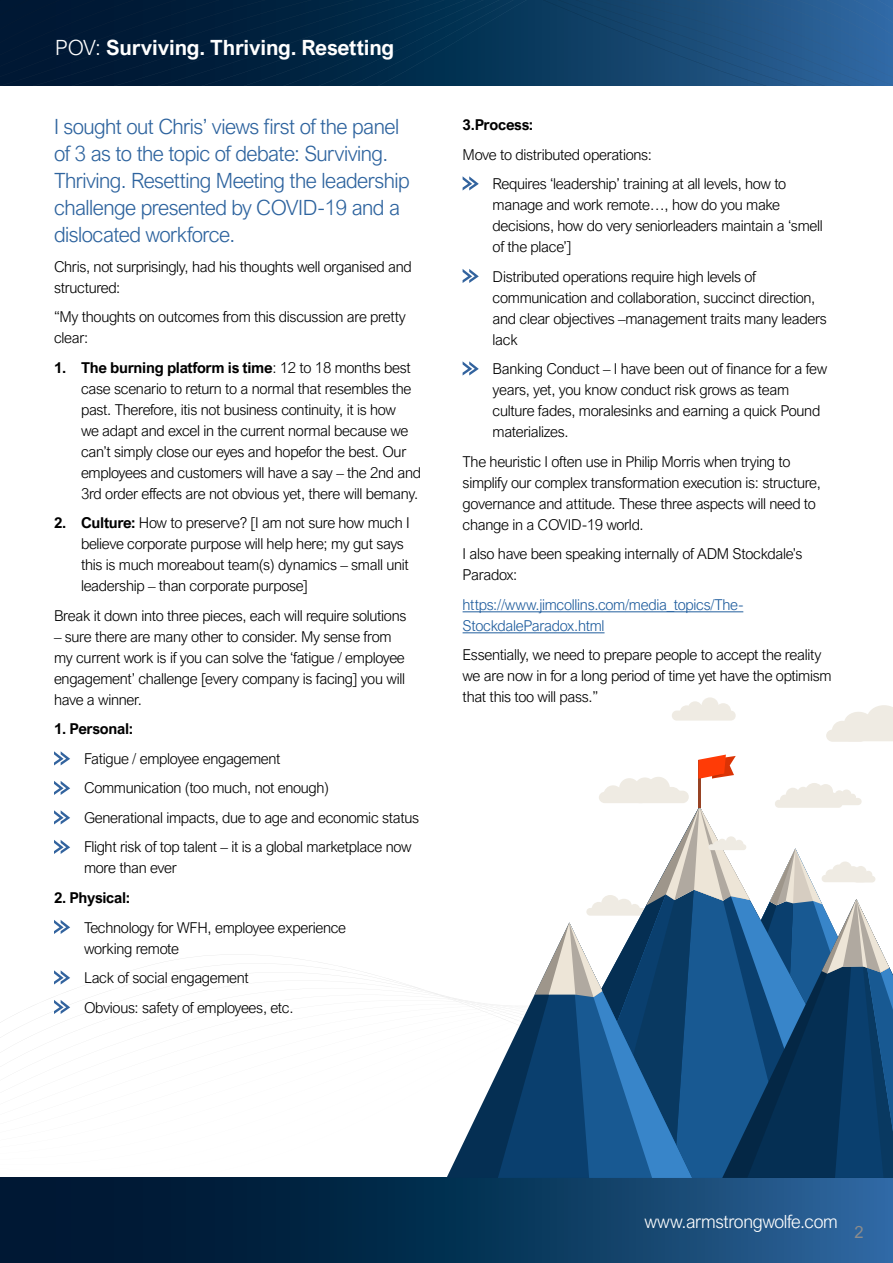
<style>
.page{position:relative;width:893px;height:1263px;background:#fff}
.page>*{position:absolute;margin:0;border:0;box-sizing:border-box;transform-origin:0 0}
.t1{font:300 21px/27px "Arial Nova";letter-spacing:-.025em;color:#2d639e}
.t2{font:700 21px "Arial Nova";letter-spacing:-.01em;color:#fff}
.t3{font:300 18.15px "Arial Nova";letter-spacing:-.02em;color:#fff}
.t4{font:16.5px "Arial Nova";color:#8c8c8c}
.t5{font:300 15px/21px "Arial Nova";letter-spacing:-.02em;color:#000}
.t6{font:300 15px/21px "Arial Nova";letter-spacing:-.02em;color:#215e9e}
.t7{font:700 15px "Arial Nova";letter-spacing:-.02em;color:#000}
.s1{font-weight:300}
.s2{font-weight:700}
</style>
<div class="page">
<svg style="left:0;top:0;width:893px;height:85px;background:#0c355a"></svg>
<svg style="left:0;top:1178px;width:893px;height:85px;background:#0c355a"></svg>
<hr style="left:463px;top:611px;width:280px;height:1px;background:#215e9e">
<hr style="left:463px;top:632px;width:141px;height:1px;background:#215e9e">
<svg style="left:463px;top:176px;width:16px;height:14px"></svg>
<svg style="left:463px;top:269px;width:16px;height:14px"></svg>
<svg style="left:463px;top:361px;width:16px;height:14px"></svg>
<div style="left:702px;top:697px;width:16px;height:16px;background:#efebe3;border-radius:50%"></div>
<div style="left:688px;top:701px;width:14px;height:14px;background:#efebe3;border-radius:50%"></div>
<div style="left:716px;top:703px;width:15px;height:15px;background:#efebe3;border-radius:50%"></div>
<svg style="left:680px;top:705px;width:9px;height:5px"></svg>
<div style="left:691px;top:705px;width:30px;height:10px;background:#efebe3"></div>
<div style="left:672px;top:710px;width:64px;height:11px;background:#efebe3;border-radius:5px"></div>
<div style="left:826px;top:729px;width:41px;height:13px;background:#efebe3;border-radius:6px"></div>
<svg style="left:832px;top:705px;width:61px;height:36px"></svg>
<div style="left:840px;top:728px;width:53px;height:9px;background:#efebe3"></div>
<svg style="left:0;top:751px;width:893px;height:427px"></svg>
<div style="left:720px;top:841px;width:18px;height:6px;background:#efebe3"></div>
<div style="left:708px;top:844px;width:38px;height:6px;background:#efebe3;border-radius:3px"></div>
<h1 class="t2" style="left:55px;top:39px;width:341px"><span class="s1">POV:</span> Surviving. Thriving. Resetting</h1>
<h1 class="t1" style="left:54px;top:113px;width:357px">I sought out Chris’ views first of the panel of 3 as to the topic of debate: Surviving.<br>Thriving. Resetting Meeting the leadership challenge presented by COVID-19 and a dislocated workforce.</h1>
<p class="t5" style="left:54px;top:257px;width:359px">Chris, not surprisingly, had his thoughts well organised and structured:</p>
<p class="t5" style="left:54px;top:308px;width:353px">“My thoughts on outcomes from this discussion are pretty clear:</p>
<p class="t5" style="left:81px;top:357px;width:342px;text-indent:-27px"><span class="s2">1. The burning platform is time</span>: 12 to 18 months best case scenario to return to a normal that resembles the past. Therefore, itis not business continuity, it is how<br>we adapt and excel in the current normal because we can’t simply close our eyes and hopefor the best. Our employees and customers will have a say – the 2nd and 3rd order effects are not obvious yet, there will bemany.</p>
<p class="t5" style="left:81px;top:514px;width:330px;text-indent:-27px"><span class="s2">2. Culture:</span> How to preserve? [I am not sure how much I believe corporate purpose will help here; my gut says this is much moreabout team(s) dynamics – small unit leadership – than corporate purpose]</p>
<p class="t5" style="left:54px;top:606px;width:354px">Break it down into three pieces, each will require solutions</p>
<p class="t5" style="left:54px;top:627px;width:353px">– sure there are many other to consider. My sense from my current work is if you can solve the ‘fatigue / employee engagement’ challenge [every company is facing] you will have a winner.</p>
<p class="t7" style="left:54px;top:723px;width:81px">1. Personal:</p>
<p class="t5" style="left:84px;top:745px;width:337px;line-height:29.5px">Fatigue / employee engagement<br>Communication (too much, not enough)<br>Generational impacts, due to age and economic status Flight risk of top talent – it is a global marketplace now</p>
<p class="t5" style="left:84px;top:859px;width:94px">more than ever</p>
<p class="t7" style="left:54px;top:892px;width:78px">2. Physical:</p>
<p class="t5" style="left:84px;top:918px;width:264px">Technology for WFH, employee experience working remote</p>
<p class="t5" style="left:84px;top:964px;width:211px;line-height:29.5px">Lack of social engagement<br>Obvious: safety of employees, etc.</p>
<p class="t7" style="left:463px;top:119px;width:72px">3.Process:</p>
<p class="t5" style="left:493px;top:141px;width:295px;line-height:29.5px;text-indent:-30px">Move to distributed operations:<br>Requires ‘leadership’ training at all levels, how to</p>
<p class="t5" style="left:493px;top:195px;width:332px">manage and work remote…, how do you make decisions, how do very seniorleaders maintain a ‘smell of the place’]</p>
<p class="t5" style="left:493px;top:267px;width:336px">Distributed operations require high levels of communication and collaboration, succinct direction, and clear objectives –management traits many leaders lack</p>
<p class="t5" style="left:493px;top:358px;width:336px">Banking Conduct – I have been out of finance for a few years, yet, you know conduct risk grows as team culture fades, moralesinks and earning a quick Pound materializes.</p>
<p class="t5" style="left:463px;top:452px;width:360px">The heuristic I often use in Philip Morris when trying to simplify our complex transformation execution is: structure, governance and attitude. These three aspects will need to change in a COVID-19 world.</p>
<p class="t5" style="left:463px;top:544px;width:341px">I also have been speaking internally of ADM Stockdale’s<br>Paradox:</p>
<p class="t6" style="left:463px;top:595px;width:282px">https://www.jimcollins.com/media_topics/The-<br>StockdaleParadox.html</p>
<p class="t5" style="left:463px;top:645px;width:370px">Essentially, we need to prepare people to accept the reality we are now in for a long period of time yet have the optimism that this too will pass.”</p>
<p class="t3" style="left:644px;top:1214px;width:195px">www.armstrongwolfe.com</p>
<p class="t4" style="left:854px;top:1222px;width:11px">2</p>
</div>
